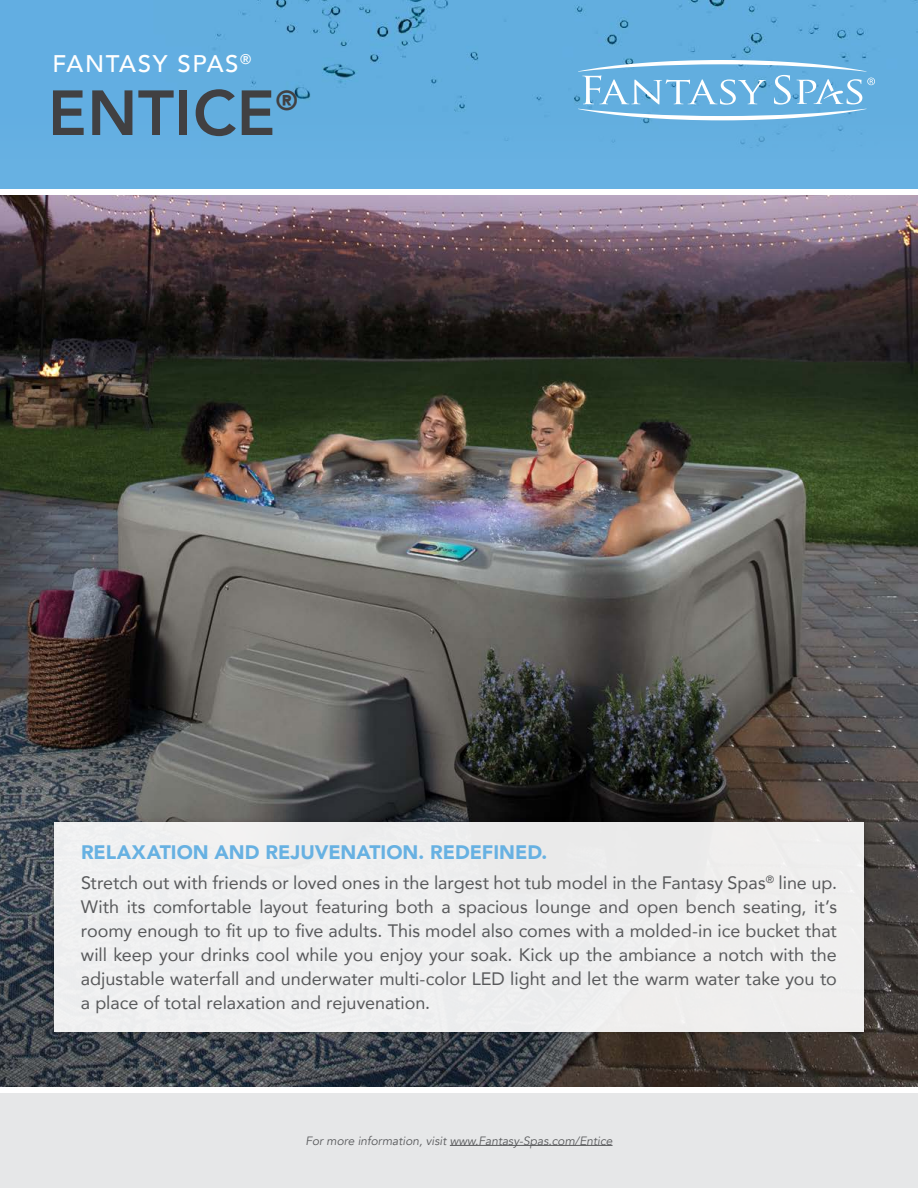
<style>
.page{position:relative;width:918px;height:1188px;background:#fff}
.page>*{position:absolute;margin:0;border:0;box-sizing:border-box;transform-origin:0 0}
.t1{font:800 63px "Avenir";letter-spacing:.01em;color:#414042}
.t2{font:800 27.6px "Avenir";color:#414042}
.t3{font:500 24px "Avenir";letter-spacing:.07em;color:#fff}
.t4{font:900 19.5px "Avenir";color:#67b1e2}
.t5{font:18px/24px "Avenir";letter-spacing:-.005em;color:#58595b;text-align:justify}
.t6{font:italic 12px "Avenir";color:#58595b}
</style>
<div class="page">
<div style="left:0;top:0;width:918px;height:189px;background:#67b1e2"></div>
<img style="left:212px;top:0;width:706px;height:148px">
<div style="left:0;top:1094px;width:918px;height:94px;background:#e6e7e8"></div>
<hr style="left:450px;top:1145px;width:163px;height:1px;background:#58595b">
<img style="left:0;top:196px;width:918px;height:891px">
<div style="left:48px;top:816px;width:822px;height:222px;background:#000;opacity:.25"></div>
<div style="left:54px;top:823px;width:810px;height:209px;background:#efeeef"></div>
<svg style="left:578px;top:60px;width:297px;height:60px"></svg>
<h3 class="t3" style="left:52px;top:43px;width:201px">FANTASY SPAS<sup>®</sup></h3>
<h1 class="t1" style="left:48px;top:64px;width:229px">ENTICE</h1>
<h2 class="t2" style="left:276px;top:79px;width:24px">®</h2>
<p class="t4" style="left:81px;top:835px;width:468px">RELAXATION AND REJUVENATION. REDEFINED.</p>
<p class="t5" style="left:81px;top:870px;width:758px">Stretch out with friends or loved ones in the largest hot tub model in the Fantasy Spas<sup>®</sup> line up.<br>With its comfortable layout featuring both a spacious lounge and open bench seating, it’s roomy enough to fit up to five adults. This model also comes with a molded-in ice bucket that will keep your drinks cool while you enjoy your soak. Kick up the ambiance a notch with the adjustable waterfall and underwater multi-color LED light and let the warm water take you to a place of total relaxation and rejuvenation.</p>
<p class="t6" style="left:305px;top:1133px;width:309px">For more information, visit www.Fantasy-Spas.com/Entice</p>
</div>
